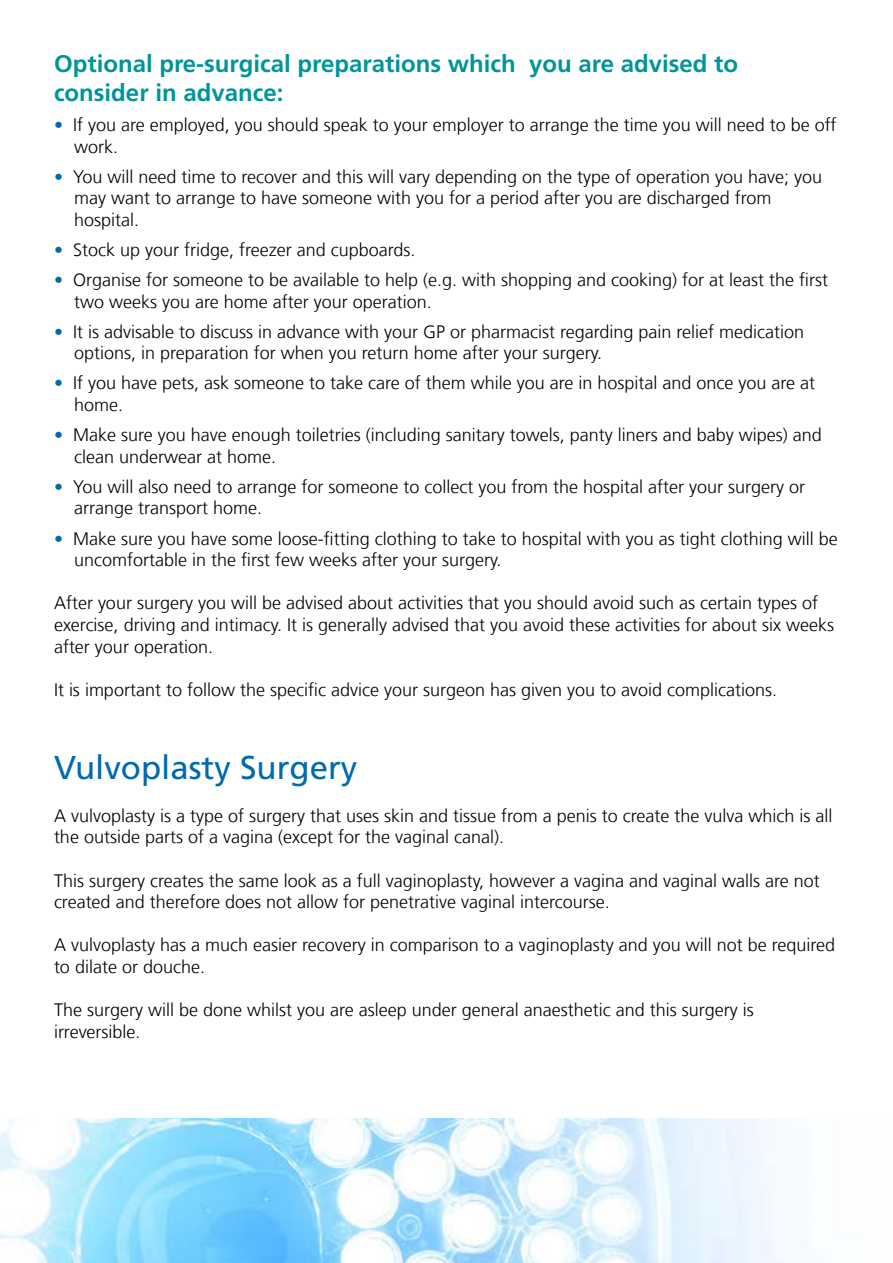
<style>
.page{position:relative;width:893px;height:1263px;background:#fff}
.page>*{position:absolute;margin:0;border:0;box-sizing:border-box;transform-origin:0 0}
.t1{font:33px "Frutiger LT Com";color:#006aae}
.t2{font:700 24px/28.8px "Frutiger LT Com";color:#00959b}
.t3{font:300 18px/21.6px "Frutiger LT Com";color:#000}
.s1{color:#006aae}
</style>
<div class="page">
<img style="left:0;top:1119px;width:789px;height:144px">
<h2 class="t2" style="left:54px;top:49px;width:686px">Optional pre-surgical preparations which you are advised to consider in advance:</h2>
<p class="t3" style="left:74px;top:114px;width:764px;text-indent:-20px"><span class="s1">•</span> If you are employed, you should speak to your employer to arrange the time you will need to be off work.</p>
<p class="t3" style="left:74px;top:166px;width:750px;text-indent:-20px"><span class="s1">•</span> You will need time to recover and this will vary depending on the type of operation you have; you may want to arrange to have someone with you for a period after you are discharged from hospital.</p>
<p class="t3" style="left:54px;top:239px;width:363px"><span class="s1">•</span> Stock up your fridge, freezer and cupboards.</p>
<p class="t3" style="left:74px;top:269px;width:756px;text-indent:-20px"><span class="s1">•</span> Organise for someone to be available to help (e.g. with shopping and cooking) for at least the first two weeks you are home after your operation.</p>
<p class="t3" style="left:74px;top:321px;width:732px;text-indent:-20px"><span class="s1">•</span> It is advisable to discuss in advance with your GP or pharmacist regarding pain relief medication options, in preparation for when you return home after your surgery.</p>
<p class="t3" style="left:74px;top:372px;width:743px;text-indent:-20px"><span class="s1">•</span> If you have pets, ask someone to take care of them while you are in hospital and once you are at home.</p>
<p class="t3" style="left:74px;top:424px;width:749px;text-indent:-20px"><span class="s1">•</span> Make sure you have enough toiletries (including sanitary towels, panty liners and baby wipes) and clean underwear at home.</p>
<p class="t3" style="left:74px;top:476px;width:733px;text-indent:-20px"><span class="s1">•</span> You will also need to arrange for someone to collect you from the hospital after your surgery or arrange transport home.</p>
<p class="t3" style="left:74px;top:528px;width:765px;text-indent:-20px"><span class="s1">•</span> Make sure you have some loose-fitting clothing to take to hospital with you as tight clothing will be uncomfortable in the first few weeks after your surgery.</p>
<p class="t3" style="left:54px;top:592px;width:782px">After your surgery you will be advised about activities that you should avoid such as certain types of exercise, driving and intimacy. It is generally advised that you avoid these activities for about six weeks after your operation.</p>
<p class="t3" style="left:54px;top:679px;width:725px">It is important to follow the specific advice your surgeon has given you to avoid complications.</p>
<h1 class="t1" style="left:54px;top:748px;width:305px">Vulvoplasty Surgery</h1>
<p class="t3" style="left:54px;top:805px;width:780px">A vulvoplasty is a type of surgery that uses skin and tissue from a penis to create the vulva which is all the outside parts of a vagina (except for the vaginal canal).</p>
<p class="t3" style="left:54px;top:870px;width:767px">This surgery creates the same look as a full vaginoplasty, however a vagina and vaginal walls are not created and therefore does not allow for penetrative vaginal intercourse.</p>
<p class="t3" style="left:54px;top:934px;width:783px">A vulvoplasty has a much easier recovery in comparison to a vaginoplasty and you will not be required to dilate or douche.</p>
<p class="t3" style="left:54px;top:999px;width:701px">The surgery will be done whilst you are asleep under general anaesthetic and this surgery is irreversible.</p>
</div>
